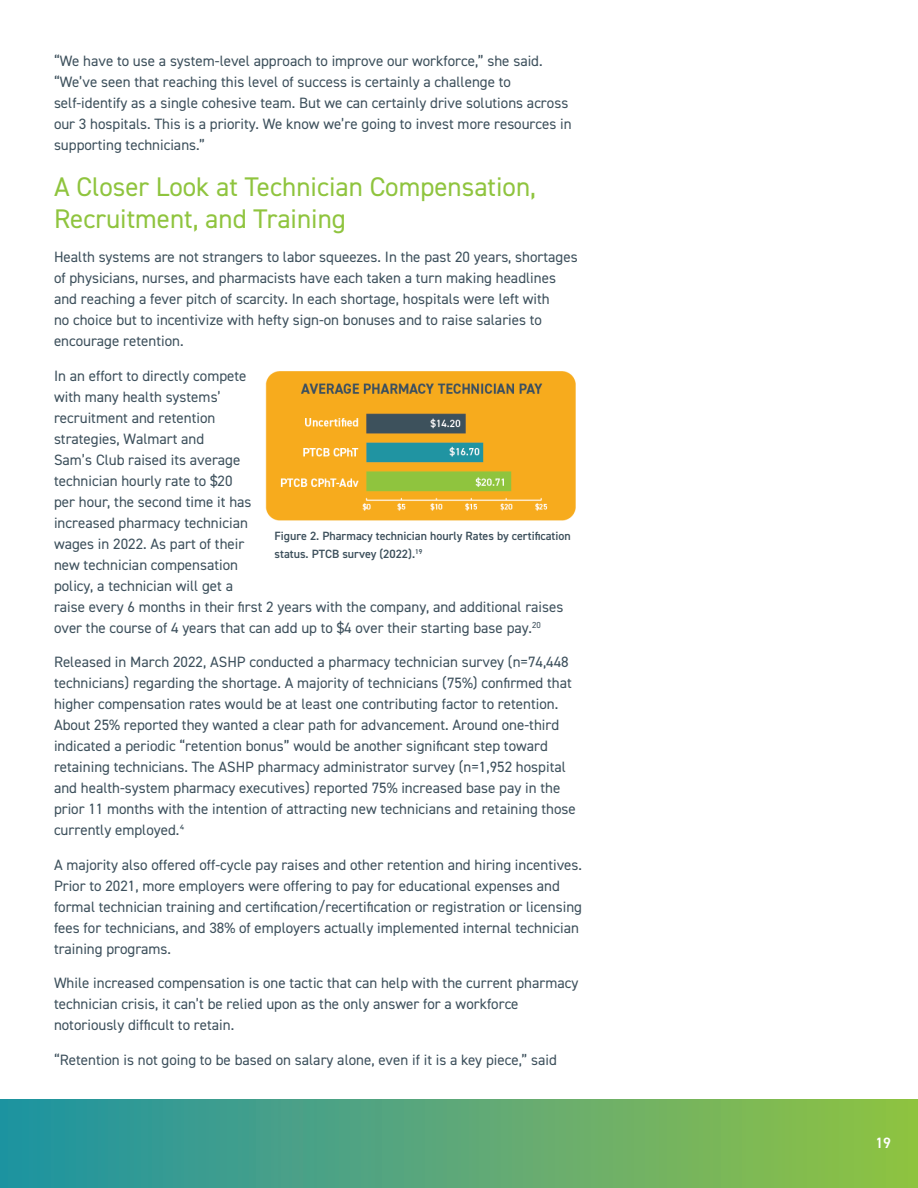
<style>
.page{position:relative;width:918px;height:1188px;background:#fff}
.page>*{position:absolute;margin:0;border:0;box-sizing:border-box;transform-origin:0 0}
.t1{font:27px/32.4px "DIN2014";color:#8fc43e}
.t2{font:15px/21px "DIN2014";color:#3d505c}
.t3{font:600 15px "DIN2014";color:#fff}
.t4{font:600 12px/18px "DIN2014";color:#3d505c}
</style>
<div class="page">
<div style="left:0;top:1099px;width:918px;height:89px;background:linear-gradient(to right,#2192a6,#94c144)"></div>
<img style="left:265px;top:371px;width:311px;height:150px">
<p class="t2" style="left:54px;top:50px;width:519px">“We have to use a system-level approach to improve our workforce,” she said. “We’ve seen that reaching this level of success is certainly a challenge to self-identify as a single cohesive team. But we can certainly drive solutions across our 3 hospitals. This is a priority. We know we’re going to invest more resources in supporting technicians.”</p>
<h1 class="t1" style="left:54px;top:170px;width:484px">A Closer Look at Technician Compensation,<br>Recruitment, and Training</h1>
<p class="t2" style="left:54px;top:247px;width:525px">Health systems are not strangers to labor squeezes. In the past 20 years, shortages of physicians, nurses, and pharmacists have each taken a turn making headlines and reaching a fever pitch of scarcity. In each shortage, hospitals were left with<br>no choice but to incentivize with hefty sign-on bonuses and to raise salaries to encourage retention.</p>
<p class="t2" style="left:54px;top:365px;width:511px">In an effort to directly compete<br>with many health systems’<br>recruitment and retention<br>strategies, Walmart and<br>Sam’s Club raised its average<br>technician hourly rate to $20<br>per hour, the second time it has<br>increased pharmacy technician<br>wages in 2022. As part of their<br>new technician compensation<br>policy, a technician will get a<br>raise every 6 months in their first 2 years with the company, and additional raises over the course of 4 years that can add up to $4 over their starting base pay.<sup>20</sup></p>
<p class="t2" style="left:54px;top:652px;width:523px">Released in March 2022, ASHP conducted a pharmacy technician survey (n=74,448 technicians) regarding the shortage. A majority of technicians (75%) confirmed that higher compensation rates would be at least one contributing factor to retention.<br>About 25% reported they wanted a clear path for advancement. Around one-third indicated a periodic “retention bonus” would be another significant step toward retaining technicians. The ASHP pharmacy administrator survey (n=1,952 hospital and health-system pharmacy executives) reported 75% increased base pay in the prior 11 months with the intention of attracting new technicians and retaining those currently employed.⁴</p>
<p class="t2" style="left:54px;top:854px;width:530px">A majority also offered off-cycle pay raises and other retention and hiring incentives.<br>Prior to 2021, more employers were offering to pay for educational expenses and formal technician training and certification/recertification or registration or licensing fees for technicians, and 38% of employers actually implemented internal technician training programs.</p>
<p class="t2" style="left:54px;top:973px;width:526px">While increased compensation is one tactic that can help with the current pharmacy technician crisis, it can’t be relied upon as the only answer for a workforce notoriously difficult to retain.</p>
<p class="t2" style="left:54px;top:1049px;width:504px">“Retention is not going to be based on salary alone, even if it is a key piece,” said</p>
<p class="t4" style="left:275px;top:526px;width:298px">Figure 2. Pharmacy technician hourly Rates by certification status. PTCB survey (2022).<sup>19</sup></p>
<p class="t3" style="left:875px;top:1133px;width:17px">19</p>
</div>
